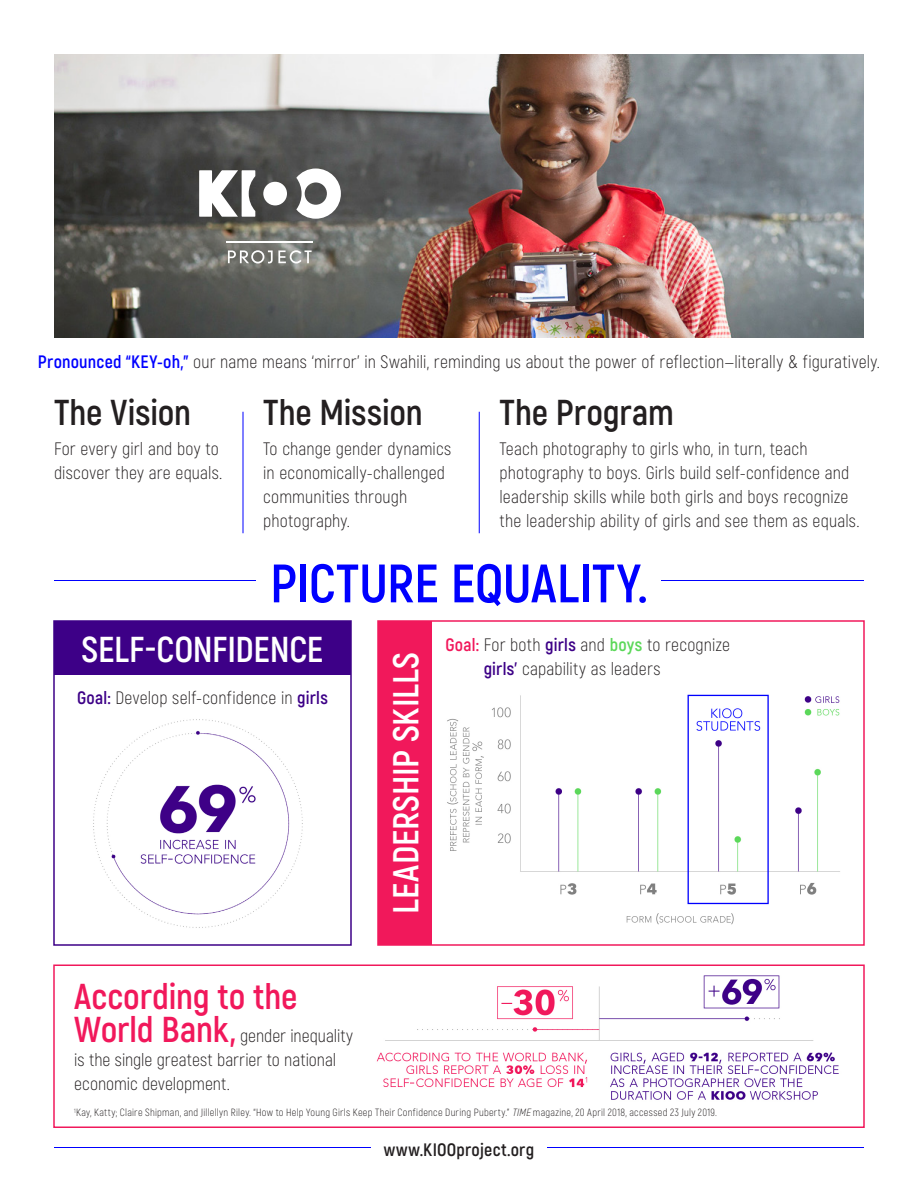
<style>
.page{position:relative;width:918px;height:1188px;background:#fff}
.page>*{position:absolute;margin:0;border:0;box-sizing:border-box;transform-origin:0 0}
.t1{font:700 54px "Akrobat";color:#00f}
.t2{font:700 36px "Akrobat";letter-spacing:-.005em;color:#fff}
.t3{font:700 36px "Akrobat";color:#231f20}
.t4{font:700 36px "Akrobat";color:#f1185b}
.Body_Copy{font:300 18px/24px "Akrobat";letter-spacing:.01em;color:#231f20}
.Body_Copy-2{font:700 18px "Akrobat";letter-spacing:.01em;color:#231f20}
.t5{font:300 10.5px "Akrobat";letter-spacing:.025em;color:#231f20}
.s1{font-weight:700;color:#00f}
.s2{font-weight:700;color:#3d0087}
.s3{font-weight:700;font-size:36px;color:#f1185b}
.s4{font-weight:700;color:#f1185b}
.s5{font-weight:700;color:#5cd85a}
.s6{font-style:italic}
</style>
<div class="page">
<img style="left:54px;top:54px;width:810px;height:284px">
<hr style="left:243px;top:412px;width:1px;height:121px;background:#00f">
<hr style="left:479px;top:412px;width:1px;height:121px;background:#00f">
<div style="left:263px;top:182px;width:24px;height:23px;background:#fff;border-radius:50%"></div>
<svg style="left:228px;top:250px;width:84px;height:13px"></svg>
<hr style="left:226px;top:241px;width:87px;height:2px;background:#fff">
<svg style="left:199px;top:170px;width:56px;height:47px"></svg>
<svg style="left:296px;top:169px;width:45px;height:50px"></svg>
<hr style="left:54px;top:1147px;width:810px;height:1px;background:#00f">
<hr style="left:54px;top:580px;width:810px;height:1px;background:#00f">
<div style="left:371px;top:1134px;width:176px;height:27px;background:#fff"></div>
<div style="left:378px;top:621px;width:54px;height:324px;background:#f1185b"></div>
<div style="left:54px;top:621px;width:297px;height:54px;background:#3d0087"></div>
<img style="left:376px;top:975px;width:463px;height:125px">
<img style="left:447px;top:694px;width:393px;height:231px">
<img style="left:93px;top:719px;width:210px;height:209px">
<div style="left:53px;top:620px;width:299px;height:326px;border:2px solid #3d0087"></div>
<div style="left:377px;top:620px;width:488px;height:326px;border:2px solid #f1185b"></div>
<div style="left:53px;top:964px;width:812px;height:164px;border:2px solid #f1185b"></div>
<div style="left:256px;top:554px;width:406px;height:54px;background:#fff"></div>
<p class="Body_Copy" style="left:38px;top:349px;width:844px"><span class="s1">Pronounced “KEY-oh,”</span> our name means ‘mirror’ in Swahili, reminding us about the power of reflection—literally &amp; figuratively.</p>
<p class="t3" style="left:54px;top:390px;width:139px">The Vision</p>
<p class="Body_Copy" style="left:54px;top:437px;width:170px">For every girl and boy to discover they are equals.</p>
<p class="t3" style="left:263px;top:390px;width:161px">The Mission</p>
<p class="Body_Copy" style="left:263px;top:437px;width:190px">To change gender dynamics in economically-challenged communities through photography.</p>
<p class="t3" style="left:500px;top:390px;width:176px">The Program</p>
<p class="Body_Copy" style="left:500px;top:437px;width:362px">Teach photography to girls who, in turn, teach photography to boys. Girls build self-confidence and leadership skills while both girls and boys recognize the leadership ability of girls and see them as equals.</p>
<p class="t1" style="left:270px;top:550px;width:379px">PICTURE EQUALITY.</p>
<p class="t2" style="left:81px;top:627px;width:244px">SELF-CONFIDENCE</p>
<p class="Body_Copy" style="left:77px;top:685px;width:252px"><span class="s2">Goal:</span> Develop self-confidence in <span class="s2">girls</span></p>
<p class="t4" style="left:74px;top:974px;width:225px">According to the</p>
<p class="Body_Copy" style="left:74px;top:1023px;width:280px"><span class="s3">World Bank,</span> gender inequality is the single greatest barrier to national economic development.</p>
<p class="t2" style="left:384px;top:914px;width:263px;rotate:-90deg">LEADERSHIP SKILLS</p>
<p class="Body_Copy" style="left:484px;top:633px;width:248px;text-indent:-38px"><span class="s4">Goal:</span> For both <span class="s2">girls</span> and <span class="s5">boys</span> to recognize <span class="s2">girls’</span> capability as leaders</p>
<p class="t5" style="left:74px;top:1107px;width:644px"><sup>1</sup>Kay, Katty; Claire Shipman, and Jillellyn Riley. “How to Help Young Girls Keep Their Confidence During Puberty.” <span class="s6">TIME</span>magazine, 20 April 2018, accessed 23 July 2019.</p>
<p class="Body_Copy-2" style="left:384px;top:1138px;width:152px">www.KIOOproject.org</p>
</div>
